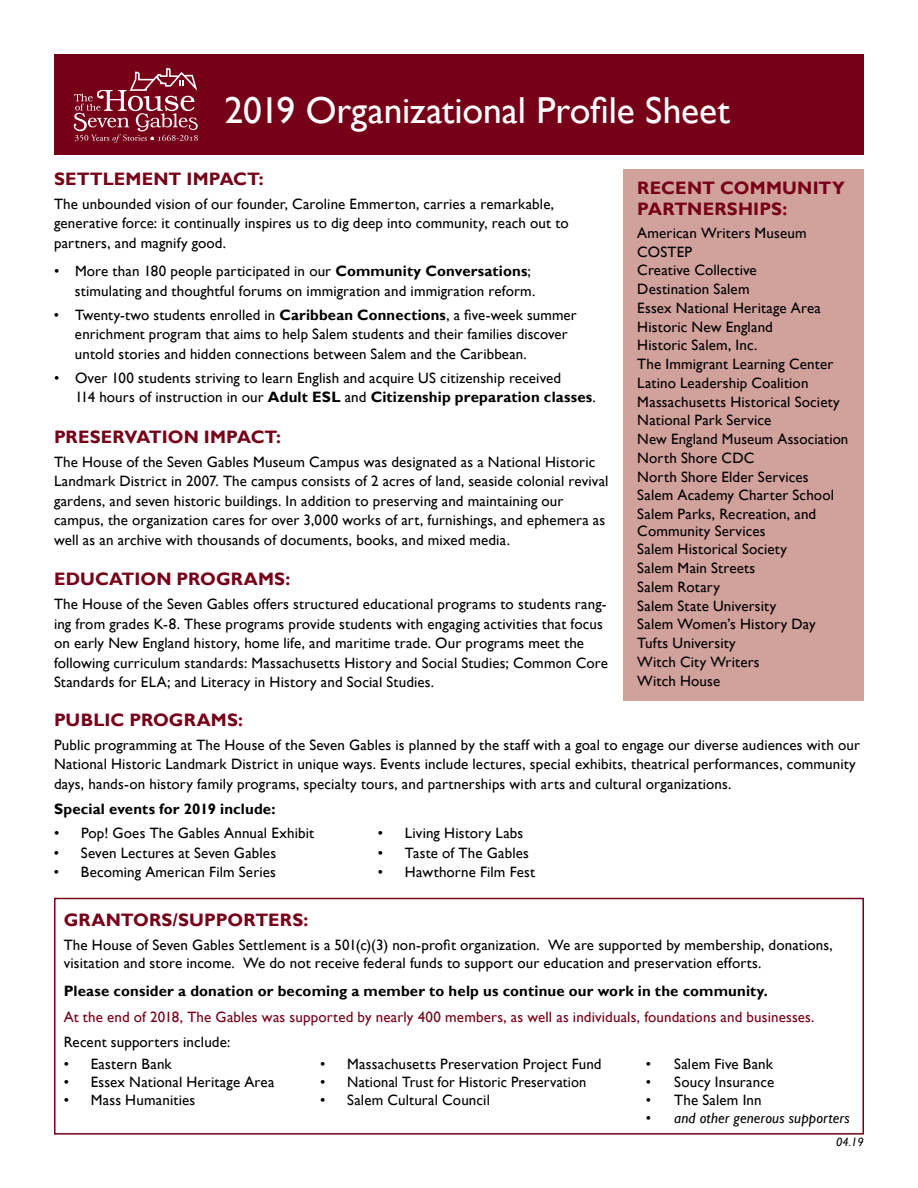
<style>
.page{position:relative;width:918px;height:1188px;background:#fff}
.page>*{position:absolute;margin:0;border:0;box-sizing:border-box;transform-origin:0 0}
.t1{font:37.5px "Gill Sans";letter-spacing:-.005em;color:#fff}
.t2{font:700 18px/21px "Gill Sans";letter-spacing:.005em;color:#760018}
.t3{font:15px/18.8px "Gill Sans";letter-spacing:.01em;color:#000}
.t4{font:700 15px "Gill Sans";letter-spacing:.01em;color:#000}
.t5{font:15px "Gill Sans";letter-spacing:.01em;color:#760018}
.t6{font:italic 15px "Gill Sans";letter-spacing:.005em;color:#000}
.t7{font:italic 12px "Gill Sans";color:#000}
.s1{font-weight:700}
.s2{font-style:normal}
</style>
<div class="page">
<div style="left:623px;top:170px;width:241px;height:531px;background:#d1a19c"></div>
<div style="left:54px;top:898px;width:810px;height:237px;border:2px solid #760018"></div>
<div style="left:54px;top:54px;width:810px;height:100px;background:#760018"></div>
<svg style="left:73px;top:68px;width:125px;height:75px"></svg>
<h1 class="t1" style="left:225px;top:88px;width:507px">2019 Organizational Profile Sheet</h1>
<p class="t2" style="left:54px;top:169px;width:211px">SETTLEMENT IMPACT:</p>
<p class="t3" style="left:54px;top:194px;width:516px;line-height:19.5px">The unbounded vision of our founder, Caroline Emmerton, carries a remarkable, generative force: it continually inspires us to dig deep into community, reach out to partners, and magnify good.</p>
<p class="t3" style="left:54px;top:262px;width:483px;line-height:19.5px;text-align:right">• More than 180 people participated in our <span class="s1">Community Conversations</span>; stimulating and thoughtful forums on immigration and immigration reform.</p>
<p class="t3" style="left:75px;top:305px;width:503px;line-height:19.5px;text-indent:-21px">• Twenty-two students enrolled in <span class="s1">Caribbean Connections</span>, a five-week summer enrichment program that aims to help Salem students and their families discover untold stories and hidden connections between Salem and the Caribbean.</p>
<p class="t3" style="left:75px;top:368px;width:522px;line-height:19.5px;text-indent:-21px">• Over 100 students striving to learn English and acquire US citizenship received<br>114 hours of instruction in our <span class="s1">Adult ESL</span> and <span class="s1">Citizenship preparation classes</span>.</p>
<p class="t2" style="left:54px;top:427px;width:228px">PRESERVATION IMPACT:</p>
<p class="t3" style="left:54px;top:452px;width:556px;line-height:19.5px">The House of the Seven Gables Museum Campus was designated as a National Historic Landmark District in 2007. The campus consists of 2 acres of land, seaside colonial revival gardens, and seven historic buildings. In addition to preserving and maintaining our campus, the organization cares for over 3,000 works of art, furnishings, and ephemera as well as an archive with thousands of documents, books, and mixed media.</p>
<p class="t2" style="left:54px;top:569px;width:238px">EDUCATION PROGRAMS:</p>
<p class="t3" style="left:54px;top:595px;width:555px;line-height:19.5px">The House of the Seven Gables offers structured educational programs to students rang&shy;ing from grades K-8. These programs provide students with engaging activities that focus on early New England history, home life, and maritime trade. Our programs meet the following curriculum standards: Massachusetts History and Social Studies; Common Core Standards for ELA; and Literacy in History and Social Studies.</p>
<p class="t2" style="left:54px;top:710px;width:191px">PUBLIC PROGRAMS:</p>
<p class="t3" style="left:54px;top:735px;width:807px;line-height:19.5px">Public programming at The House of the Seven Gables is planned by the staff with a goal to engage our diverse audiences with our<br>National Historic Landmark District in unique ways. Events include lectures, special exhibits, theatrical performances, community days, hands-on history family programs, specialty tours, and partnerships with arts and cultural organizations.</p>
<p class="t4" style="left:54px;top:800px;width:223px">Special events for 2019 include:</p>
<p class="t3" style="left:54px;top:824px;width:262px">• Pop! Goes The Gables Annual Exhibit</p>
<p class="t3" style="left:378px;top:824px;width:147px">• Living History Labs</p>
<p class="t3" style="left:54px;top:844px;width:224px">• Seven Lectures at Seven Gables</p>
<p class="t3" style="left:378px;top:844px;width:152px">• Taste of The Gables</p>
<p class="t3" style="left:54px;top:863px;width:224px">• Becoming American Film Series</p>
<p class="t3" style="left:378px;top:863px;width:159px">• Hawthorne Film Fest</p>
<p class="t2" style="left:637px;top:177px;width:209px">RECENT COMMUNITY<br>PARTNERSHIPS:</p>
<p class="t3" style="left:637px;top:224px;width:213px">American Writers Museum<br>COSTEP<br>Creative Collective<br>Destination Salem<br>Essex National Heritage Area<br>Historic New England<br>Historic Salem, Inc.<br>The Immigrant Learning Center<br>Latino Leadership Coalition<br>Massachusetts Historical Society<br>National Park Service<br>New England Museum Association<br>North Shore CDC<br>North Shore Elder Services<br>Salem Academy Charter School<br>Salem Parks, Recreation, and</p>
<p class="t3" style="left:637px;top:521px;width:180px">Community Services<br>Salem Historical Society<br>Salem Main Streets<br>Salem Rotary<br>Salem State University<br>Salem Women’s History Day<br>Tufts University<br>Witch City Writers<br>Witch House</p>
<p class="t2" style="left:64px;top:909px;width:246px">GRANTORS/SUPPORTERS:</p>
<p class="t3" style="left:64px;top:936px;width:771px;line-height:18px">The House of Seven Gables Settlement is a 501(c)(3) non-profit organization. We are supported by membership, donations, visitation and store income. We do not receive federal funds to support our education and preservation efforts.</p>
<p class="t4" style="left:64px;top:982px;width:706px">Please consider a donation or becoming a member to help us continue our work in the community.</p>
<p class="t5" style="left:64px;top:1008px;width:752px">At the end of 2018, The Gables was supported by nearly 400 members, as well as individuals, foundations and businesses.</p>
<p class="t3" style="left:64px;top:1033px;width:168px">Recent supporters include:</p>
<p class="t3" style="left:64px;top:1055px;width:110px">• Eastern Bank</p>
<p class="t3" style="left:320px;top:1055px;width:283px">• Massachusetts Preservation Project Fund</p>
<p class="t3" style="left:646px;top:1055px;width:129px">• Salem Five Bank</p>
<p class="t3" style="left:64px;top:1073px;width:212px">• Essex National Heritage Area</p>
<p class="t3" style="left:320px;top:1073px;width:268px">• National Trust for Historic Preservation</p>
<p class="t3" style="left:646px;top:1073px;width:130px">• Soucy Insurance</p>
<p class="t3" style="left:64px;top:1091px;width:133px">• Mass Humanities</p>
<p class="t3" style="left:320px;top:1091px;width:171px">• Salem Cultural Council</p>
<p class="t3" style="left:646px;top:1091px;width:118px">• The Salem Inn</p>
<p class="t6" style="left:646px;top:1109px;width:206px"><span class="s2">•</span> and other generous supporters</p>
<p class="t7" style="left:836px;top:1135px;width:29px">04.19</p>
</div>
